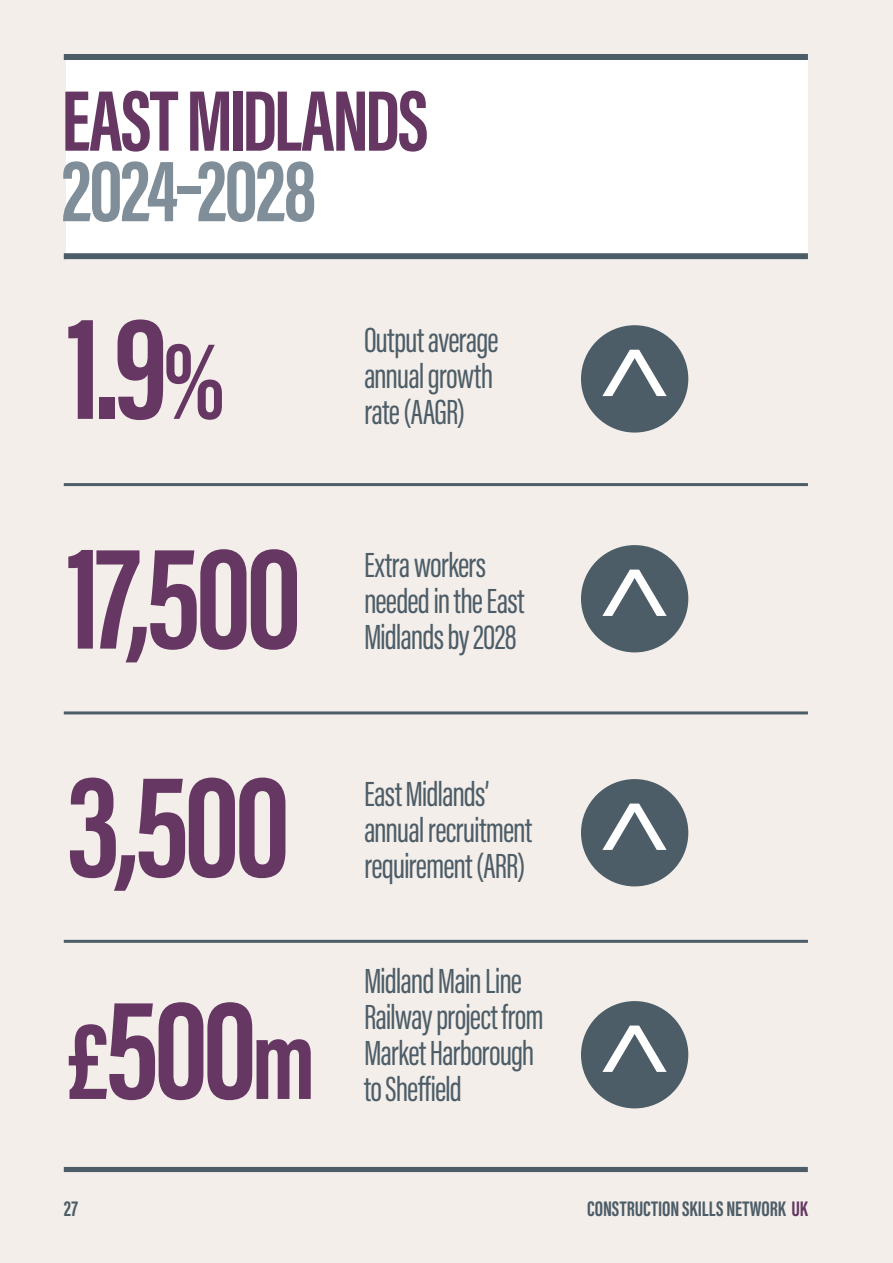
<style>
.page{position:relative;width:893px;height:1263px;background:#f3eee9}
.page>*{position:absolute;margin:0;border:0;box-sizing:border-box;transform-origin:0 0}
._05_Large_Number_97pt{font:700 147px "Acumin Pro Extra Cond";letter-spacing:-.035em;color:#663763}
._00_Chapter_Header_SLATE{font:700 88.5px/70.5px "Acumin Pro Extra Cond";letter-spacing:-.025em;color:#663763}
._02_Medium_Intro_under_header{font:36px/36px "Acumin Pro Extra Cond";letter-spacing:-.03em;color:#4d5d68}
._00_Cover_Descriptor_NEW{font:700 21.75px "Acumin Pro Extra Cond";color:#4d5d68}
.s1{color:#7f8e98}
.s2{font-size:114px}
.s3{font-size:113.55px}
.s4{color:#663763}
</style>
<div class="page">
<div style="left:67px;top:57px;width:741px;height:202px;background:#fff"></div>
<div style="left:64px;top:1167px;width:744px;height:5px;background:#4d5d68"></div>
<div style="left:64px;top:253px;width:744px;height:6px;background:#4d5d68"></div>
<div style="left:64px;top:54px;width:744px;height:6px;background:#4d5d68"></div>
<hr style="left:64px;top:711px;width:744px;height:3px;background:#4d5d68">
<hr style="left:64px;top:940px;width:744px;height:3px;background:#4d5d68">
<hr style="left:64px;top:483px;width:744px;height:3px;background:#4d5d68">
<div style="left:581px;top:325px;width:107px;height:108px;background:#4d5d68;border-radius:50%"></div>
<svg style="left:602px;top:350px;width:65px;height:46px"></svg>
<div style="left:581px;top:545px;width:107px;height:107px;background:#4d5d68;border-radius:50%"></div>
<svg style="left:602px;top:570px;width:65px;height:46px"></svg>
<div style="left:581px;top:779px;width:107px;height:107px;background:#4d5d68;border-radius:50%"></div>
<svg style="left:602px;top:803px;width:65px;height:47px"></svg>
<div style="left:581px;top:1001px;width:107px;height:107px;background:#4d5d68;border-radius:50%"></div>
<svg style="left:602px;top:1025px;width:65px;height:47px"></svg>
<p class="_00_Chapter_Header_SLATE" style="left:61px;top:85px;width:368px">EAST MIDLANDS<br><span class="s1">2024–2028</span></p>
<p class="_05_Large_Number_97pt" style="left:67px;top:279px;width:160px">1.9<span class="s2">%</span></p>
<p class="_05_Large_Number_97pt" style="left:67px;top:509px;width:237px">17,500</p>
<p class="_05_Large_Number_97pt" style="left:67px;top:737px;width:225px">3,500</p>
<p class="_05_Large_Number_97pt" style="left:67px;top:959px;width:250px"><span class="s3">£</span>500<span class="s3">m</span></p>
<p class="_02_Medium_Intro_under_header" style="left:364px;top:322px;width:136px">Output average annual growth rate (AAGR)</p>
<p class="_02_Medium_Intro_under_header" style="left:364px;top:547px;width:162px">Extra workers needed in the East<br>Midlands by 2028</p>
<p class="_02_Medium_Intro_under_header" style="left:364px;top:775px;width:170px">East Midlands’ annual recruitment requirement (ARR)</p>
<p class="_02_Medium_Intro_under_header" style="left:364px;top:963px;width:181px">Midland Main Line<br>Railway project from<br>Market Harborough to Sheffield</p>
<p class="_00_Cover_Descriptor_NEW" style="left:64px;top:1195px;width:16px">27</p>
<p class="_00_Cover_Descriptor_NEW" style="left:587px;top:1195px;width:222px">CONSTRUCTION SKILLS NETWORK <span class="s4">UK</span></p>
</div>
